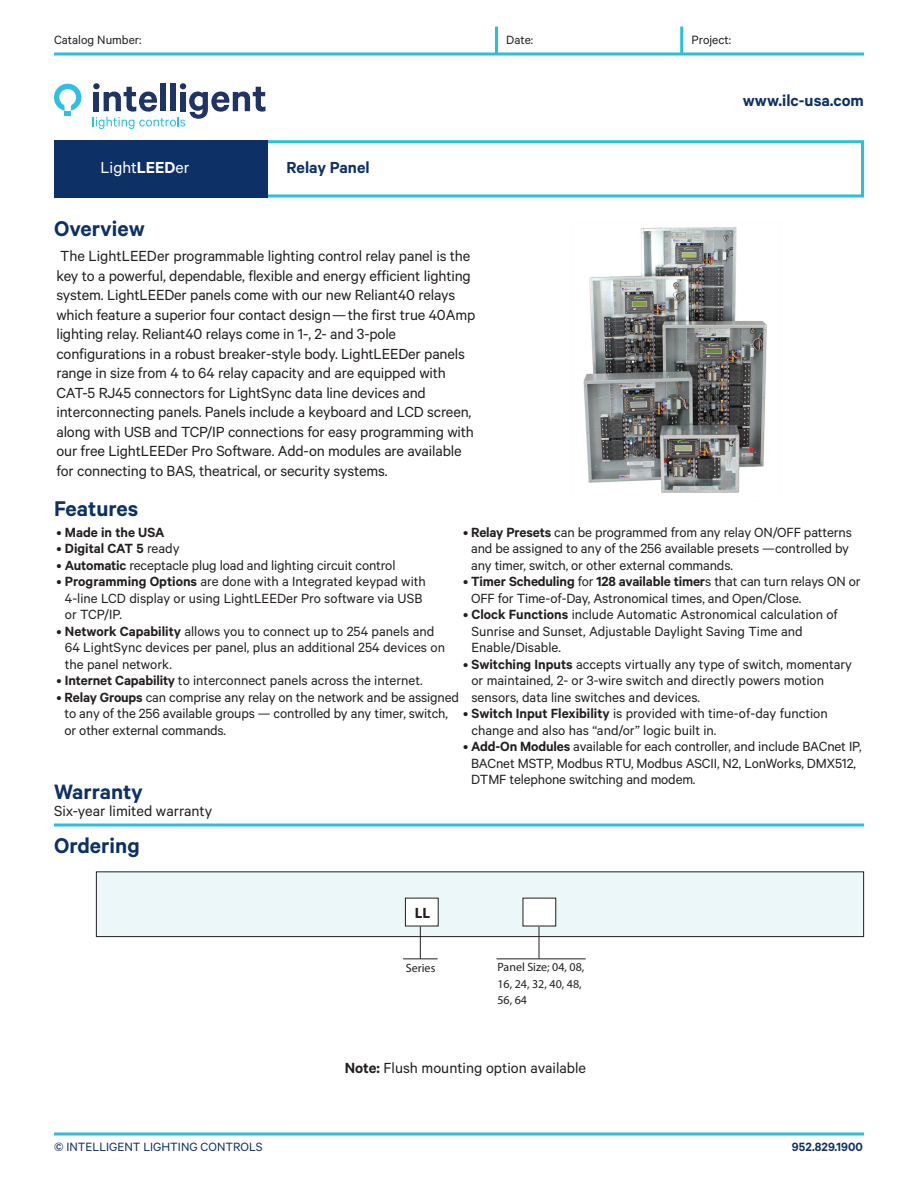
<style>
.page{position:relative;width:918px;height:1188px;background:#fff}
.page>*{position:absolute;margin:0;border:0;box-sizing:border-box;transform-origin:0 0}
.t1{font:600 24px "Calibre";color:#0d3166}
.t2{font:600 23.4px "Calibre";color:#0d3166}
.t3{font:600 18px "Calibre";color:#0d3166}
.t4{font:18px "Calibre";color:#fff}
.t5{font:16.5px/19.5px "Calibre";letter-spacing:-.01em;color:#231f20}
.t6{font:15px/16.5px "Calibre";letter-spacing:-.005em;color:#231f20}
.t7{font:600 15px "Calibre";color:#231f20}
.t8{font:700 15px "Myriad Pro";color:#231f20}
.t9{font:13.5px "Calibre";color:#0d3166}
.t10{font:13.5px "Calibre";color:#231f20}
.t11{font:600 13.5px "Calibre";color:#0d3166}
.t12{font:12px/16.5px "Myriad Pro";color:#231f20}
.s1{font-weight:600}
.s2{font-weight:400}
</style>
<div class="page">
<svg style="left:54px;top:52px;width:810px;height:4px;background:#5dcfe2"></svg>
<svg style="left:54px;top:1132px;width:810px;height:4px;background:#5ecfe3"></svg>
<hr style="left:54px;top:824px;width:810px;height:2px;background:#29c0da">
<hr style="left:495px;top:27px;width:3px;height:27px;background:#29c0da">
<hr style="left:680px;top:27px;width:3px;height:27px;background:#29c0da">
<svg style="left:54px;top:84px;width:27px;height:32px"></svg>
<svg style="left:93px;top:83px;width:172px;height:46px"></svg>
<div style="left:249px;top:140px;width:615px;height:57px;border:3px solid #29c0da"></div>
<div style="left:54px;top:140px;width:213px;height:57px;background:#0d3166"></div>
<div style="left:96px;top:872px;width:768px;height:65px;background:#ecf7fa"></div>
<div style="left:96px;top:871px;width:768px;height:66px;border:1px solid #231f20"></div>
<div style="left:405px;top:898px;width:33px;height:28px;background:#fff"></div>
<div style="left:523px;top:898px;width:33px;height:28px;background:#fff"></div>
<hr style="left:403px;top:958px;width:35px;height:1px;background:#231f20">
<hr style="left:420px;top:926px;width:1px;height:33px;background:#231f20">
<hr style="left:497px;top:958px;width:89px;height:1px;background:#231f20">
<hr style="left:539px;top:927px;width:1px;height:32px;background:#231f20">
<img style="left:583px;top:227px;width:184px;height:266px">
<p class="t10" style="left:54px;top:35px;width:89px">Catalog Number:</p>
<p class="t10" style="left:506px;top:35px;width:28px">Date:</p>
<p class="t10" style="left:692px;top:35px;width:41px">Project:</p>
<p class="t3" style="left:743px;top:94px;width:123px">www.ilc-usa.com</p>
<p class="t4" style="left:100px;top:161px;width:91px">Light<span class="s1">LEED</span>er</p>
<p class="t3" style="left:286px;top:161px;width:85px">Relay Panel</p>
<h1 class="t1" style="left:54px;top:220px;width:92px">Overview</h1>
<p class="t5" style="left:56px;top:248px;width:420px">The LightLEEDer programmable lighting control relay panel is the key to a powerful, dependable, flexible and energy efficient lighting system. LightLEEDer panels come with our new Reliant40 relays which feature a superior four contact design—the first true 40Amp lighting relay. Reliant40 relays come in 1-, 2- and 3-pole configurations in a robust breaker-style body. LightLEEDer panels range in size from 4 to 64 relay capacity and are equipped with CAT-5 RJ45 connectors for LightSync data line devices and interconnecting panels. Panels include a keyboard and LCD screen, along with USB and TCP/IP connections for easy programming with our free LightLEEDer Pro Software. Add-on modules are available for connecting to BAS, theatrical, or security systems.</p>
<h1 class="t1" style="left:54px;top:500px;width:86px">Features</h1>
<p class="t6" style="left:471px;top:525px;width:382px;text-indent:-8px">• <span class="s1">Relay Presets</span> can be programmed from any relay ON/OFF patterns and be assigned to any of the 256 available presets —controlled by any timer, switch, or other external commands.</p>
<p class="t6" style="left:471px;top:575px;width:391px;text-indent:-8px">• <span class="s1">Timer Scheduling</span> for <span class="s1">128 available timer</span>s that can turn relays ON or<br>OFF for Time-of-Day, Astronomical times, and Open/Close.</p>
<p class="t6" style="left:471px;top:608px;width:368px;text-indent:-8px">• <span class="s1">Clock Functions</span> include Automatic Astronomical calculation of<br>Sunrise and Sunset, Adjustable Daylight Saving Time and<br>Enable/Disable.</p>
<p class="t6" style="left:471px;top:657px;width:382px;text-indent:-8px">• <span class="s1">Switching Inputs</span> accepts virtually any type of switch, momentary or maintained, 2- or 3-wire switch and directly powers motion sensors, data line switches and devices.</p>
<p class="t6" style="left:471px;top:707px;width:358px;text-indent:-8px">• <span class="s1">Switch Input Flexibility</span> is provided with time-of-day function change and also has “and/or” logic built in.</p>
<p class="t6" style="left:471px;top:740px;width:392px;text-indent:-8px">• <span class="s1">Add-On Modules</span> available for each controller, and include BACnet IP,<br>BACnet MSTP, Modbus RTU, Modbus ASCII, N2, LonWorks, DMX512,<br>DTMF telephone switching and modem.</p>
<p class="t7" style="left:56px;top:527px;width:110px"><span class="s2">•</span> Made in the USA</p>
<p class="t7" style="left:56px;top:544px;width:125px"><span class="s2">•</span> Digital CAT 5 <span class="s2">ready</span></p>
<p class="t6" style="left:56px;top:558px;width:341px">• <span class="s1">Automatic</span> receptacle plug load and lighting circuit control</p>
<p class="t6" style="left:65px;top:575px;width:363px;text-indent:-8px">• <span class="s1">Programming Options</span> are done with a Integrated keypad with<br>4-line LCD display or using LightLEEDer Pro software via USB or TCP/IP.</p>
<p class="t6" style="left:65px;top:624px;width:382px;text-indent:-8px">• <span class="s1">Network Capability</span> allows you to connect up to 254 panels and<br>64 LightSync devices per panel, plus an additional 254 devices on the panel network.</p>
<p class="t6" style="left:56px;top:674px;width:368px">• <span class="s1">Internet Capability</span> to interconnect panels across the internet.</p>
<p class="t6" style="left:64px;top:690px;width:396px;text-indent:-8px">• <span class="s1">Relay Groups</span> can comprise any relay on the network and be assigned to any of the 256 available groups — controlled by any timer, switch, or other external commands.</p>
<h2 class="t2" style="left:54px;top:784px;width:91px">Warranty</h2>
<h1 class="t1" style="left:54px;top:837px;width:87px">Ordering</h1>
<p class="t5" style="left:54px;top:802px;width:160px">Six-year limited warranty</p>
<p class="t8" style="left:415px;top:907px;width:17px">LL</p>
<p class="t12" style="left:406px;top:961px;width:31px">Series</p>
<p class="t12" style="left:497px;top:960px;width:88px">Panel Size; 04, 08,<br>16, 24, 32, 40, 48,<br>56, 64</p>
<p class="t5" style="left:345px;top:1059px;width:243px"><span class="s1">Note:</span> Flush mounting option available</p>
<p class="t9" style="left:54px;top:1142px;width:210px">© INTELLIGENT LIGHTING CONTROLS</p>
<p class="t11" style="left:792px;top:1142px;width:72px">952.829.1900</p>
</div>
